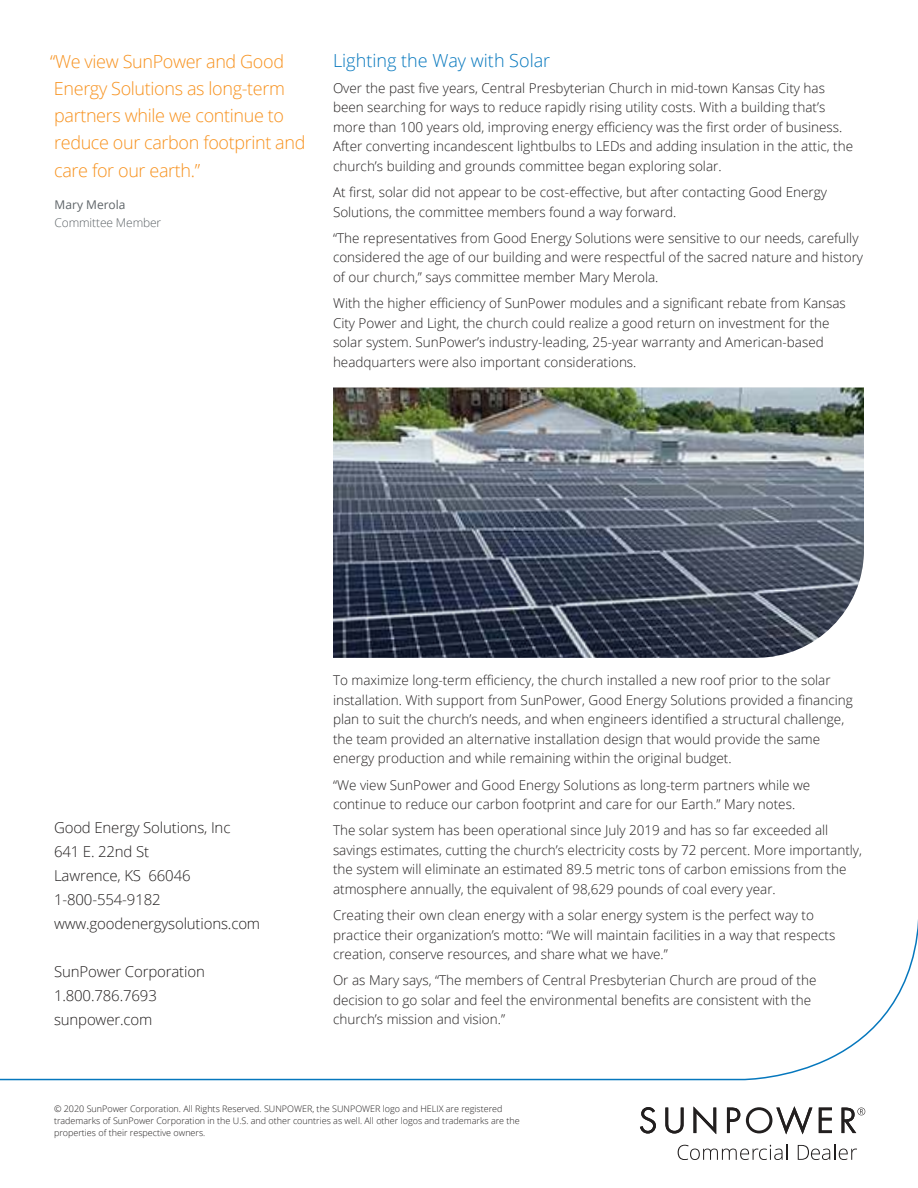
<style>
.page{position:relative;width:918px;height:1188px;background:#fff}
.page>*{position:absolute;margin:0;border:0;box-sizing:border-box;transform-origin:0 0}
.t1{font:300 18px/27.3px "Open Sans";letter-spacing:-.02em;color:#f7911d}
.t2{font:300 18px "Open Sans";color:#0577bd}
.t3{font:300 15px/24px "Open Sans";letter-spacing:-.01em;color:#221f1f}
.t4{font:300 13.5px/19.5px "Open Sans";color:#221f1f}
.t5{font:300 12px "Open Sans";letter-spacing:-.01em;color:#5e6468}
.t6{font:12px "Open Sans";color:#5e6468}
.t7{font:300 9px/12px "Open Sans";color:#221f1f}
</style>
<div class="page">
<svg style="left:0;top:919px;width:918px;height:162px"></svg>
<svg style="left:640px;top:1107px;width:16px;height:27px"></svg>
<svg style="left:665px;top:1108px;width:19px;height:26px"></svg>
<svg style="left:694px;top:1107px;width:22px;height:27px"></svg>
<svg style="left:727px;top:1108px;width:13px;height:25px"></svg>
<svg style="left:819px;top:1108px;width:13px;height:25px"></svg>
<svg style="left:746px;top:1106px;width:66px;height:28px"></svg>
<svg style="left:842px;top:1108px;width:23px;height:25px"></svg>
<svg style="left:678px;top:1144px;width:110px;height:16px"></svg>
<svg style="left:798px;top:1144px;width:59px;height:16px"></svg>
<img style="left:333px;top:388px;width:531px;height:270px">
<h1 class="t1" style="left:50px;top:47px;width:257px">“We view SunPower and Good<br>Energy Solutions as long-term partners while we continue to reduce our carbon footprint and care for our earth.”</h1>
<p class="t6" style="left:55px;top:200px;width:72px">Mary Merola</p>
<p class="t5" style="left:54px;top:218px;width:108px">Committee Member</p>
<h1 class="t2" style="left:333px;top:53px;width:219px">Lighting the Way with Solar</h1>
<p class="t4" style="left:333px;top:78px;width:522px">Over the past five years, Central Presbyterian Church in mid-town Kansas City has been searching for ways to reduce rapidly rising utility costs. With a building that’s more than 100 years old, improving energy efficiency was the first order of business.<br>After converting incandescent lightbulbs to LEDs and adding insulation in the attic, the church’s building and grounds committee began exploring solar.</p>
<p class="t4" style="left:333px;top:182px;width:496px">At first, solar did not appear to be cost-effective, but after contacting Good Energy<br>Solutions, the committee members found a way forward.</p>
<p class="t4" style="left:333px;top:228px;width:532px">“The representatives from Good Energy Solutions were sensitive to our needs, carefully considered the age of our building and were respectful of the sacred nature and history of our church,” says committee member Mary Merola.</p>
<p class="t4" style="left:333px;top:293px;width:514px">With the higher efficiency of SunPower modules and a significant rebate from Kansas City Power and Light, the church could realize a good return on investment for the solar system. SunPower’s industry-leading, 25-year warranty and American-based headquarters were also important considerations.</p>
<p class="t3" style="left:54px;top:815px;width:208px">Good Energy Solutions, Inc<br>641 E. 22nd St<br>Lawrence, KS 66046<br>1-800-554-9182 www.goodenergysolutions.com</p>
<p class="t3" style="left:54px;top:961px;width:152px">SunPower Corporation<br>1.800.786.7693 sunpower.com</p>
<p class="t4" style="left:333px;top:670px;width:521px">To maximize long-term efficiency, the church installed a new roof prior to the solar installation. With support from SunPower, Good Energy Solutions provided a financing plan to suit the church’s needs, and when engineers identified a structural challenge, the team provided an alternative installation design that would provide the same energy production and while remaining within the original budget.</p>
<p class="t4" style="left:333px;top:775px;width:479px">“We view SunPower and Good Energy Solutions as long-term partners while we continue to reduce our carbon footprint and care for our Earth.” Mary notes.</p>
<p class="t4" style="left:333px;top:822px;width:531px">The solar system has been operational since July 2019 and has so far exceeded all savings estimates, cutting the church’s electricity costs by 72 percent. More importantly, the system will eliminate an estimated 89.5 metric tons of carbon emissions from the atmosphere annually, the equivalent of 98,629 pounds of coal every year.</p>
<p class="t4" style="left:333px;top:907px;width:504px">Creating their own clean energy with a solar energy system is the perfect way to practice their organization’s motto: “We will maintain facilities in a way that respects creation, conserve resources, and share what we have.”</p>
<p class="t4" style="left:333px;top:972px;width:485px">Or as Mary says, “The members of Central Presbyterian Church are proud of the decision to go solar and feel the environmental benefits are consistent with the church’s mission and vision.”</p>
<p class="t7" style="left:54px;top:1103px;width:467px">© 2020 SunPower Corporation. All Rights Reserved. SUNPOWER, the SUNPOWER logo and HELIX are registered trademarks of SunPower Corporation in the U.S. and other countries as well. All other logos and trademarks are the properties of their respective owners.</p>
</div>
